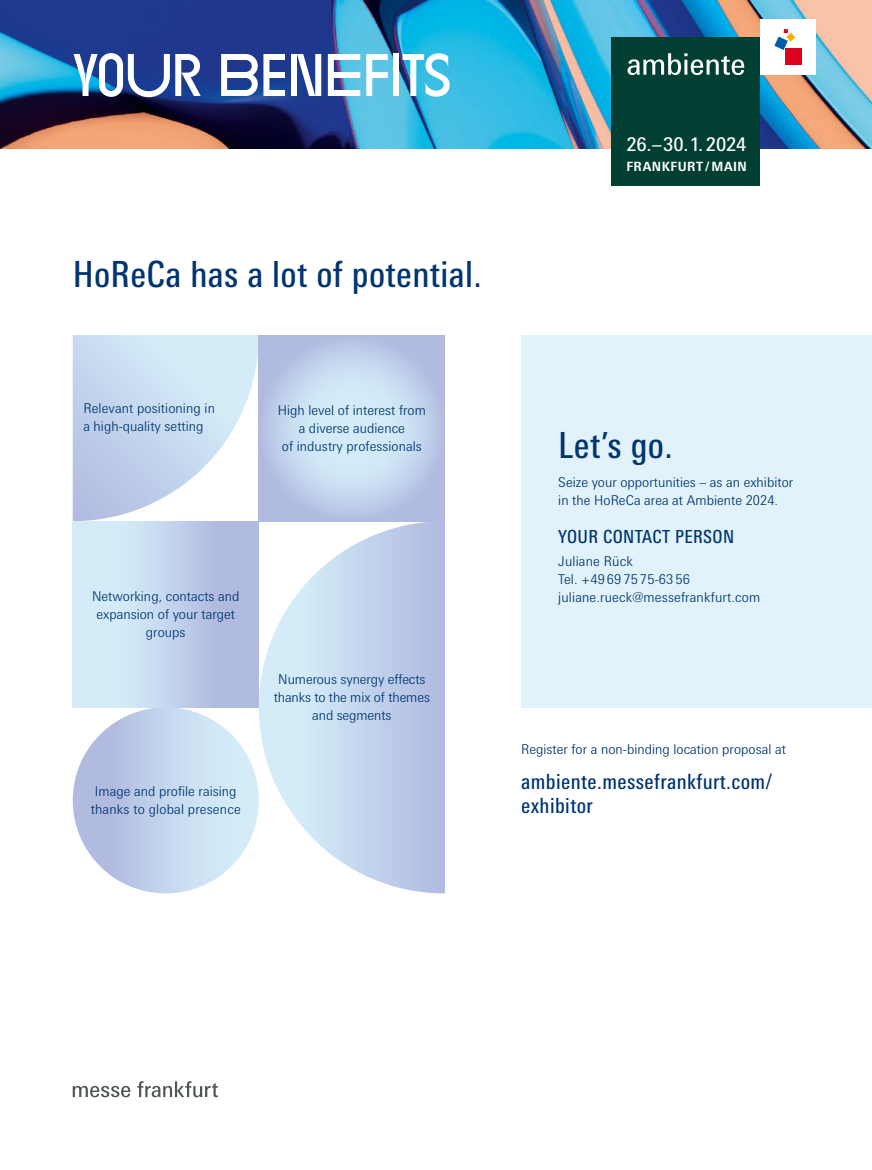
<style>
.page{position:relative;width:872px;height:1170px;background:#fff}
.page>*{position:absolute;margin:0;border:0;box-sizing:border-box;transform-origin:0 0}
.t1{font:60px "BASEBLOOM";letter-spacing:.01em;color:#fff}
.t2{font:condensed 36px "Messe Univers";letter-spacing:.01em;color:#003570}
.t3{font:condensed 21px/23.9px "Messe Univers";letter-spacing:.02em;color:#003570}
.t4{font:18.9px "Messe Univers";letter-spacing:-.005em;color:#fff}
.t5{font:condensed 18px "Messe Univers";letter-spacing:.02em;color:#003570}
.t6{font:300 13.5px/18px "Messe Univers";color:#003570;text-align:center}
.t7{font:700 12.75px "Messe Univers";letter-spacing:.045em;color:#fff}
</style>
<div class="page">
<img style="left:0;top:0;width:872px;height:149px">
<div style="left:611px;top:37px;width:149px;height:149px;background:#003f31"></div>
<svg style="left:627px;top:53px;width:117px;height:22px"></svg>
<div style="left:760px;top:19px;width:56px;height:55px;background:#fff"></div>
<div style="left:785px;top:48px;width:16px;height:16px;background:#db021d"></div>
<svg style="left:774px;top:29px;width:21px;height:21px"></svg>
<svg style="left:73px;top:1085px;width:57px;height:12px"></svg>
<svg style="left:137px;top:1081px;width:81px;height:16px"></svg>
<div style="left:521px;top:335px;width:351px;height:372px;background:#e1f2fb"></div>
<div style="left:73px;top:707px;width:186px;height:186px;background:linear-gradient(to right,#acb3dc,#daf5fd);border-radius:93px"></div>
<svg style="left:73px;top:335px;width:186px;height:186px"></svg>
<svg style="left:259px;top:521px;width:186px;height:372px"></svg>
<svg style="left:259px;top:335px;width:186px;height:186px;background:#c1d1eb"></svg>
<div style="left:73px;top:521px;width:186px;height:186px;background:linear-gradient(to right,#dbf7fe,#acb3dc)"></div>
<h1 class="t1" style="left:74px;top:34px;width:378px">YOUR BENEFITS</h1>
<h2 class="t2" style="left:73px;top:251px;width:410px">HoReCa has a lot of potential.</h2>
<h3 class="t4" style="left:626px;top:132px;width:121px">26.–30.1. 2024</h3>
<p class="t7" style="left:626px;top:158px;width:122px">FRANKFURT / MAIN</p>
<p class="t6" style="left:83px;top:399px;width:133px;text-align:left">Relevant positioning in a high-quality setting</p>
<p class="t6" style="left:278px;top:401px;width:150px">High level of interest from a diverse audience<br>of industry professionals</p>
<p class="t6" style="left:92px;top:587px;width:149px">Networking, contacts and expansion of your target groups</p>
<p class="t6" style="left:91px;top:782px;width:151px">Image and profile raising thanks to global presence</p>
<p class="t6" style="left:274px;top:669px;width:158px">Numerous synergy effects thanks to the mix of themes and segments</p>
<h2 class="t2" style="left:558px;top:423px;width:116px">Let’s go.</h2>
<p class="t6" style="left:558px;top:473px;width:236px;text-align:left">Seize your opportunities – as an exhibitor in the HoReCa area at Ambiente 2024.</p>
<h3 class="t5" style="left:558px;top:526px;width:177px">YOUR CONTACT PERSON</h3>
<p class="t6" style="left:558px;top:551px;width:204px;text-align:left">Juliane Rück<br>Tel. +49 69 75 75-63 56 juliane.rueck@messefrankfurt.com</p>
<p class="t6" style="left:521px;top:740px;width:266px">Register for a non-binding location proposal at</p>
<h3 class="t3" style="left:521px;top:769px;width:252px">ambiente.messefrankfurt.com/ exhibitor</h3>
</div>
